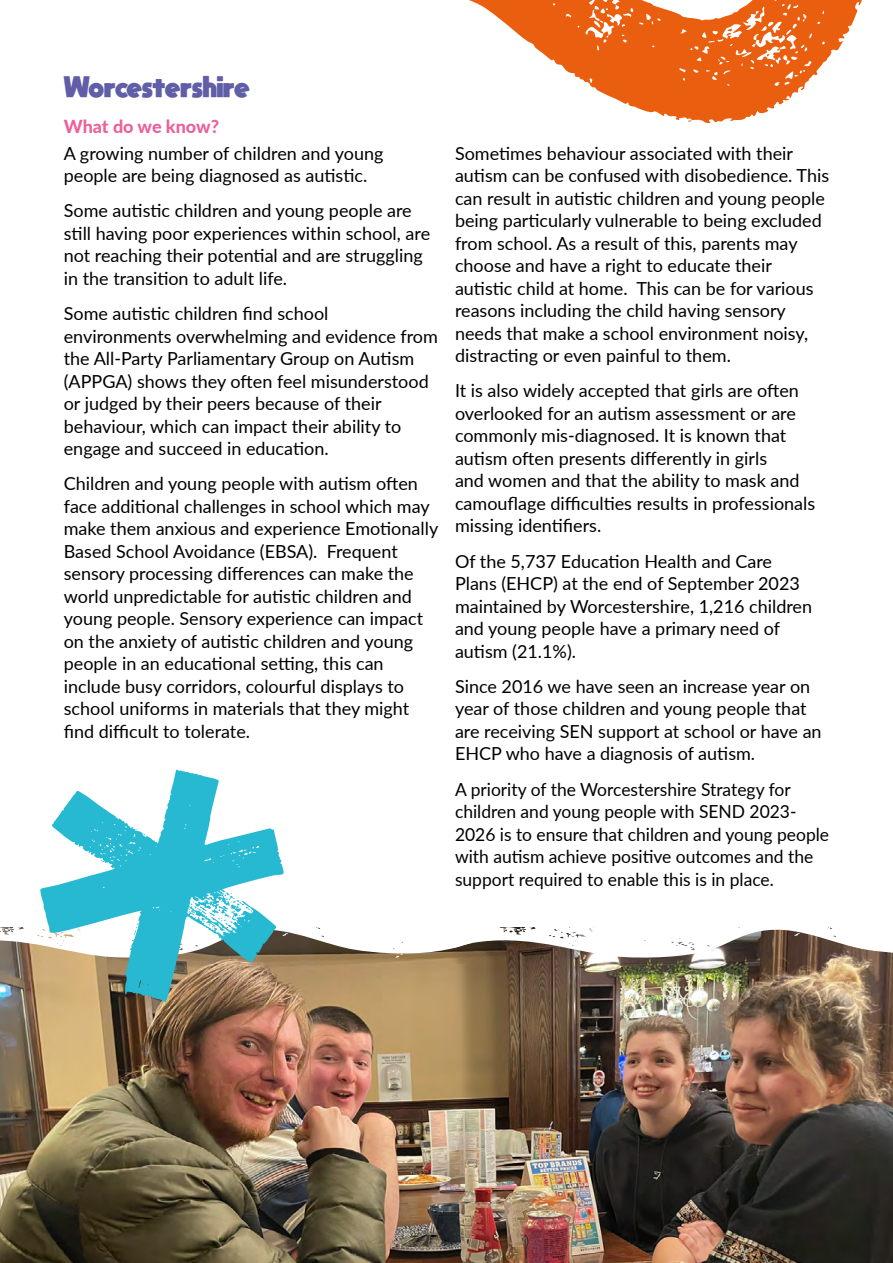
<style>
.page{position:relative;width:893px;height:1263px;background:#fff}
.page>*{position:absolute;margin:0;border:0;box-sizing:border-box;transform-origin:0 0}
.Header_3__p{font:800 21px "moon get";letter-spacing:-.015em;color:#605ea7}
.Body_Text__p{font:18px/22.5px "Lato";color:#000}
.Header_4__p{font:800 18px "Lato";letter-spacing:-.005em;color:#ec609c}
</style>
<div class="page">
<img style="left:0;top:958px;width:893px;height:305px">
<svg style="left:40px;top:769px;width:245px;height:238px"></svg>
<svg style="left:0;top:886px;width:893px;height:72px"></svg>
<svg style="left:469px;top:0;width:393px;height:123px;fill:#e95e0f"></svg>
<svg style="left:686px;top:120px;width:6px;height:3px"></svg>
<svg style="left:724px;top:28px;width:9px;height:8px"></svg>
<svg style="left:766px;top:48px;width:14px;height:9px"></svg>
<p class="Header_3__p" style="left:64px;top:74px;width:188px">Worcestershire</p>
<p class="Header_4__p" style="left:64px;top:113px;width:157px">What do we know?</p>
<p class="Body_Text__p" style="left:64px;top:141px;width:321px">A growing number of children and young people are being diagnosed as autistic.</p>
<p class="Body_Text__p" style="left:64px;top:199px;width:368px">Some autistic children and young people are still having poor experiences within school, are not reaching their potential and are struggling in the transition to adult life.</p>
<p class="Body_Text__p" style="left:64px;top:302px;width:376px">Some autistic children find school environments overwhelming and evidence from the All-Party Parliamentary Group on Autism (APPGA) shows they often feel misunderstood or judged by their peers because of their behaviour, which can impact their ability to engage and succeed in education.</p>
<p class="Body_Text__p" style="left:64px;top:472px;width:376px">Children and young people with autism often face additional challenges in school which may make them anxious and experience Emotionally Based School Avoidance (EBSA). Frequent sensory processing differences can make the world unpredictable for autistic children and young people. Sensory experience can impact on the anxiety of autistic children and young people in an educational setting, this can include busy corridors, colourful displays to school uniforms in materials that they might find difficult to tolerate.</p>
<p class="Body_Text__p" style="left:455px;top:141px;width:376px">Sometimes behaviour associated with their autism can be confused with disobedience. This can result in autistic children and young people being particularly vulnerable to being excluded from school. As a result of this, parents may choose and have a right to educate their autistic child at home. This can be for various reasons including the child having sensory needs that make a school environment noisy, distracting or even painful to them.</p>
<p class="Body_Text__p" style="left:455px;top:379px;width:362px">It is also widely accepted that girls are often overlooked for an autism assessment or are commonly mis-diagnosed. It is known that autism often presents differently in girls<br>and women and that the ability to mask and camouflage difficulties results in professionals missing identifiers.</p>
<p class="Body_Text__p" style="left:455px;top:549px;width:359px">Of the 5,737 Education Health and Care Plans (EHCP) at the end of September 2023 maintained by Worcestershire, 1,216 children and young people have a primary need of autism (21.1%).</p>
<p class="Body_Text__p" style="left:455px;top:674px;width:368px">Since 2016 we have seen an increase year on year of those children and young people that are receiving SEN support at school or have an EHCP who have a diagnosis of autism.</p>
<p class="Body_Text__p" style="left:455px;top:777px;width:376px">A priority of the Worcestershire Strategy for children and young people with SEND 2023- 2026 is to ensure that children and young people with autism achieve positive outcomes and the support required to enable this is in place.</p>
</div>
